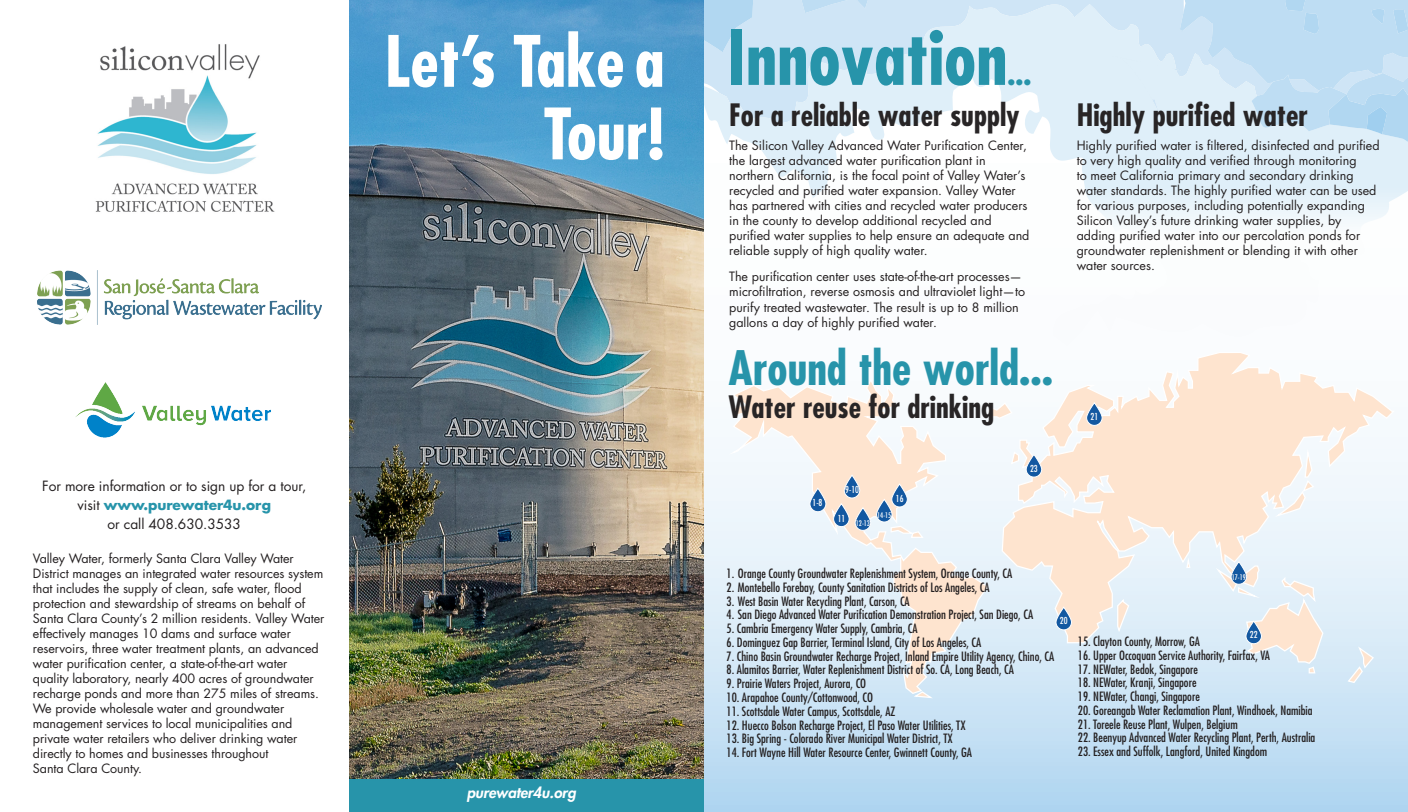
<style>
.page{position:relative;width:1408px;height:812px;background:#fff}
.page>*{position:absolute;margin:0;border:0;box-sizing:border-box;transform-origin:0 0}
.t1{font:700 condensed 73.75px "Futura Std";color:#2794aa}
.t2{font:700 condensed 68.75px/72.5px "Futura Std";color:#fff;text-align:right}
.t3{font:700 condensed 46.25px "Futura Std";color:#2794aa}
.t4{font:700 condensed 32.5px "Futura Std";color:#2794aa}
.t5{font:700 condensed 30px "Futura Std";color:#282526}
.t6{font:italic 800 15px "Futura Std";letter-spacing:-.005em;color:#fff}
.t7{font:13.75px/18.8px "Futura Std";letter-spacing:-.005em;color:#231f20;text-align:center}
.t8{font:12.5px/15px "Futura Std";color:#231f20}
.t9{font:condensed 12.5px "Futura Std";color:#231f20}
.t10{font:condensed 9.38px "Futura Std";color:#fff}
.t11{font:condensed 7.5px "Futura Std";color:#fff}
.s1{font-weight:700;color:#2794aa}
</style>
<div class="page">
<svg style="left:704px;top:437px;width:704px;height:374px;background:#c2def3"></svg>
<svg style="left:704px;top:71px;width:704px;height:153px"></svg>
<svg style="left:780px;top:0;width:325px;height:91px;background:#deeef8"></svg>
<svg style="left:704px;top:0;width:321px;height:71px;background:#d1e6f6"></svg>
<svg style="left:1105px;top:0;width:303px;height:148px;background:#cbe4f5"></svg>
<img style="left:95px;top:44px;width:180px;height:168px">
<img style="left:75px;top:382px;width:196px;height:56px">
<svg style="left:731px;top:353px;width:665px;height:346px"></svg>
<svg style="left:809px;top:487px;width:17px;height:25px"></svg>
<img style="left:349px;top:0;width:355px;height:779px">
<img style="left:37px;top:270px;width:285px;height:54px">
<div style="left:349px;top:779px;width:355px;height:32px;background:#2794aa"></div>
<svg style="left:833px;top:474px;width:74px;height:56px;background:#c2c6cd"></svg>
<svg style="left:1230px;top:561px;width:17px;height:23px"></svg>
<svg style="left:1055px;top:606px;width:17px;height:24px"></svg>
<svg style="left:1086px;top:402px;width:16px;height:23px"></svg>
<svg style="left:1245px;top:620px;width:16px;height:23px"></svg>
<svg style="left:1025px;top:454px;width:17px;height:23px"></svg>
<p class="t2" style="left:385px;top:25px;width:281px">Let’s Take a<br>Tour!</p>
<p class="t7" style="left:42px;top:477px;width:266px">For more information or to sign up for a tour, visit <span class="s1">www.purewater4u.org</span></p>
<p class="t7" style="left:108px;top:514px;width:135px">or call 408.630.3533</p>
<p class="t8" style="left:33px;top:550px;width:293px">Valley Water, formerly Santa Clara Valley Water District manages an integrated water resources system that includes the supply of clean, safe water, flood protection and stewardship of streams on behalf of Santa Clara County’s 2 million residents. Valley Water effectively manages 10 dams and surface water reservoirs, three water treatment plants, an advanced water purification center, a state-of-the-art water quality laboratory, nearly 400 acres of groundwater recharge ponds and more than 275 miles of streams.<br>We provide wholesale water and groundwater management services to local municipalities and private water retailers who deliver drinking water directly to homes and businesses throughout<br>Santa Clara County.</p>
<p class="t6" style="left:467px;top:782px;width:111px">purewater4u.org</p>
<p class="t1" style="left:727px;top:12px;width:282px">Innovation</p>
<p class="t4" style="left:1007px;top:53px;width:25px">...</p>
<p class="t5" style="left:729px;top:97px;width:292px">For a reliable water supply</p>
<p class="t8" style="left:729px;top:138px;width:302px">The Silicon Valley Advanced Water Purification Center, the largest advanced water purification plant in northern California, is the focal point of Valley Water’s recycled and purified water expansion. Valley Water has partnered with cities and recycled water producers in the county to develop additional recycled and purified water supplies to help ensure an adequate and reliable supply of high quality water.</p>
<p class="t8" style="left:729px;top:269px;width:297px">The purification center uses state-of-the-art processes— microfiltration, reverse osmosis and ultraviolet light—to purify treated wastewater. The result is up to 8 million gallons a day of highly purified water.</p>
<p class="t3" style="left:728px;top:339px;width:326px">Around the world...</p>
<p class="t5" style="left:728px;top:388px;width:267px">Water reuse for drinking</p>
<p class="t10" style="left:812px;top:497px;width:11px">1-8</p>
<p class="t10" style="left:845px;top:484px;width:15px">9-10</p>
<p class="t10" style="left:837px;top:512px;width:9px">11</p>
<p class="t11" style="left:856px;top:518px;width:16px">12-13</p>
<p class="t10" style="left:896px;top:493px;width:9px">16</p>
<p class="t11" style="left:877px;top:510px;width:16px">14-15</p>
<p class="t10" style="left:1030px;top:462px;width:9px">23</p>
<p class="t5" style="left:1076px;top:97px;width:233px">Highly purified water</p>
<p class="t8" style="left:1076px;top:138px;width:304px">Highly purified water is filtered, disinfected and purified to very high quality and verified through monitoring<br>to meet California primary and secondary drinking water standards. The highly purified water can be used for various purposes, including potentially expanding Silicon Valley’s future drinking water supplies, by adding purified water into our percolation ponds for groundwater replenishment or blending it with other water sources.</p>
<p class="t10" style="left:1090px;top:411px;width:9px">21</p>
<p class="t9" style="left:726px;top:565px;width:287px">1. Orange County Groundwater Replenishment System, Orange County, CA</p>
<p class="t9" style="left:726px;top:579px;width:265px">2. Montebello Forebay, County Sanitation Districts of Los Angeles, CA</p>
<p class="t9" style="left:726px;top:593px;width:185px">3. West Basin Water Recycling Plant, Carson, CA</p>
<p class="t9" style="left:726px;top:607px;width:308px">4. San Diego Advanced Water Purification Demonstration Project, San Diego, CA</p>
<p class="t9" style="left:726px;top:620px;width:192px">5. Cambria Emergency Water Supply, Cambria, CA</p>
<p class="t9" style="left:726px;top:634px;width:256px">6. Dominguez Gap Barrier, Terminal Island, City of Los Angeles, CA</p>
<p class="t9" style="left:726px;top:648px;width:329px">7. Chino Basin Groundwater Recharge Project, Inland Empire Utility Agency, Chino, CA</p>
<p class="t9" style="left:726px;top:662px;width:289px">8. Alamitos Barrier, Water Replenishment District of So. CA, Long Beach, CA</p>
<p class="t9" style="left:726px;top:675px;width:141px">9. Prairie Waters Project, Aurora, CO</p>
<p class="t9" style="left:726px;top:689px;width:148px">10. Arapahoe County/Cottonwood, CO</p>
<p class="t9" style="left:726px;top:703px;width:170px">11. Scottsdale Water Campus, Scottsdale, AZ</p>
<p class="t9" style="left:726px;top:717px;width:241px">12. Huecco Bolson Recharge Project, El Paso Water Utilities, TX</p>
<p class="t9" style="left:726px;top:730px;width:228px">13. Big Spring - Colorado River Municipal Water District, TX</p>
<p class="t9" style="left:726px;top:744px;width:247px">14. Fort Wayne Hill Water Resource Center, Gwinnett County, GA</p>
<p class="t10" style="left:1060px;top:615px;width:9px">20</p>
<p class="t11" style="left:1231px;top:572px;width:16px">17-19</p>
<p class="t10" style="left:1249px;top:629px;width:9px">22</p>
<p class="t9" style="left:1077px;top:633px;width:124px">15. Clayton County, Morrow, GA</p>
<p class="t9" style="left:1077px;top:647px;width:194px">16. Upper Occoquan Service Authority, Fairfax, VA</p>
<p class="t9" style="left:1077px;top:661px;width:121px">17. NEWater, Bedok, Singapore</p>
<p class="t9" style="left:1077px;top:675px;width:120px">18. NEWater, Kranji, Singapore</p>
<p class="t9" style="left:1077px;top:688px;width:123px">19. NEWater, Changi, Singapore</p>
<p class="t9" style="left:1077px;top:702px;width:236px">20. Goreangab Water Reclamation Plant, Windhoek, Namibia</p>
<p class="t9" style="left:1077px;top:716px;width:161px">21. Toreele Reuse Plant, Wulpen, Belgium</p>
<p class="t9" style="left:1077px;top:730px;width:239px">22. Beenyup Advanced Water Recycling Plant, Perth, Australia</p>
<p class="t9" style="left:1077px;top:743px;width:191px">23. Essex and Suffolk, Langford, United Kingdom</p>
</div>
